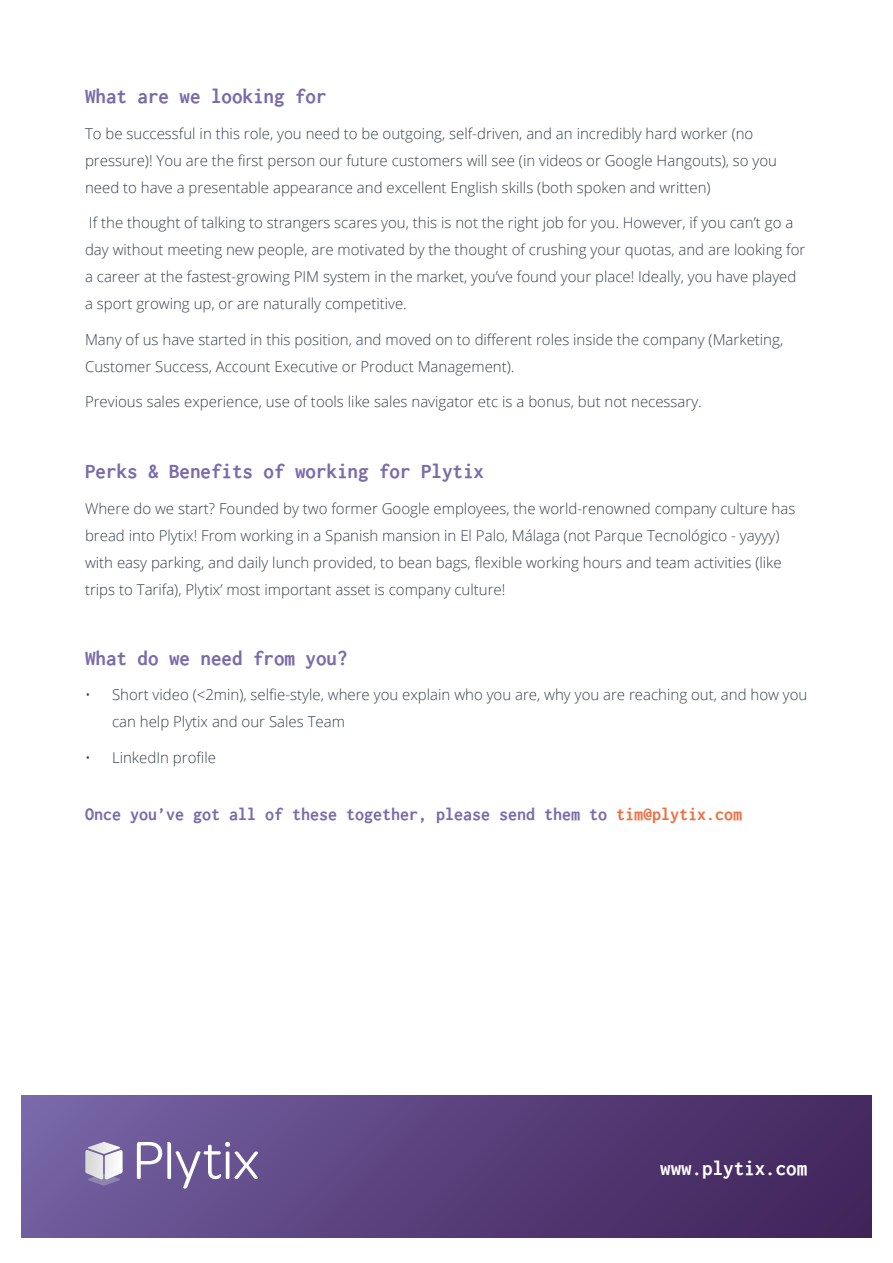
<style>
.page{position:relative;width:893px;height:1263px;background:#fff}
.page>*{position:absolute;margin:0;border:0;box-sizing:border-box;transform-origin:0 0}
.t1{font:700 21px "Inconsolata Go";color:#7a6bab}
.t2{font:700 21px "Inconsolata Go";color:#fff}
.t3{font:700 18px "Inconsolata Go";color:#7a6bab}
.t4{font:300 15px/27px "Open Sans";color:#37404a}
.s1{color:#ed7045}
</style>
<div class="page">
<div style="left:22px;top:1095px;width:849px;height:143px;background:linear-gradient(to right,#7461a2,#41235a)"></div>
<svg style="left:137px;top:1142px;width:121px;height:51px"></svg>
<svg style="left:85px;top:1142px;width:38px;height:44px"></svg>
<h1 class="t1" style="left:85px;top:85px;width:243px">What are we looking for</h1>
<p class="t4" style="left:85px;top:119px;width:694px">To be successful in this role, you need to be outgoing, self-driven, and an incredibly hard worker (no pressure)! You are the first person our future customers will see (in videos or Google Hangouts), so you need to have a presentable appearance and excellent English skills (both spoken and written)</p>
<p class="t4" style="left:85px;top:209px;width:722px">If the thought of talking to strangers scares you, this is not the right job for you. However, if you can’t go a day without meeting new people, are motivated by the thought of crushing your quotas, and are looking for a career at the fastest-growing PIM system in the market, you’ve found your place! Ideally, you have played a sport growing up, or are naturally competitive.</p>
<p class="t4" style="left:85px;top:325px;width:700px">Many of us have started in this position, and moved on to different roles inside the company (Marketing,<br>Customer Success, Account Executive or Product Management).</p>
<p class="t4" style="left:85px;top:388px;width:618px">Previous sales experience, use of tools like sales navigator etc is a bonus, but not necessary.</p>
<h1 class="t1" style="left:85px;top:460px;width:400px">Perks &amp; Benefits of working for Plytix</h1>
<p class="t4" style="left:85px;top:494px;width:712px">Where do we start? Founded by two former Google employees, the world-renowned company culture has bread into Plytix! From working in a Spanish mansion in El Palo, Málaga (not Parque Tecnológico - yayyy) with easy parking, and daily lunch provided, to bean bags, flexible working hours and team activities (like trips to Tarifa), Plytix’ most important asset is company culture!</p>
<h1 class="t1" style="left:85px;top:647px;width:264px">What do we need from you?</h1>
<p class="t4" style="left:112px;top:681px;width:697px;text-indent:-27px">• Short video (&lt;2min), selfie-style, where you explain who you are, why you are reaching out, and how you can help Plytix and our Sales Team</p>
<p class="t4" style="left:85px;top:743px;width:132px">• LinkedIn profile</p>
<p class="t3" style="left:85px;top:804px;width:658px">Once you’ve got all of these together, please send them to <span class="s1">tim@plytix.com</span></p>
<h1 class="t2" style="left:660px;top:1157px;width:148px">www.plytix.com</h1>
</div>
